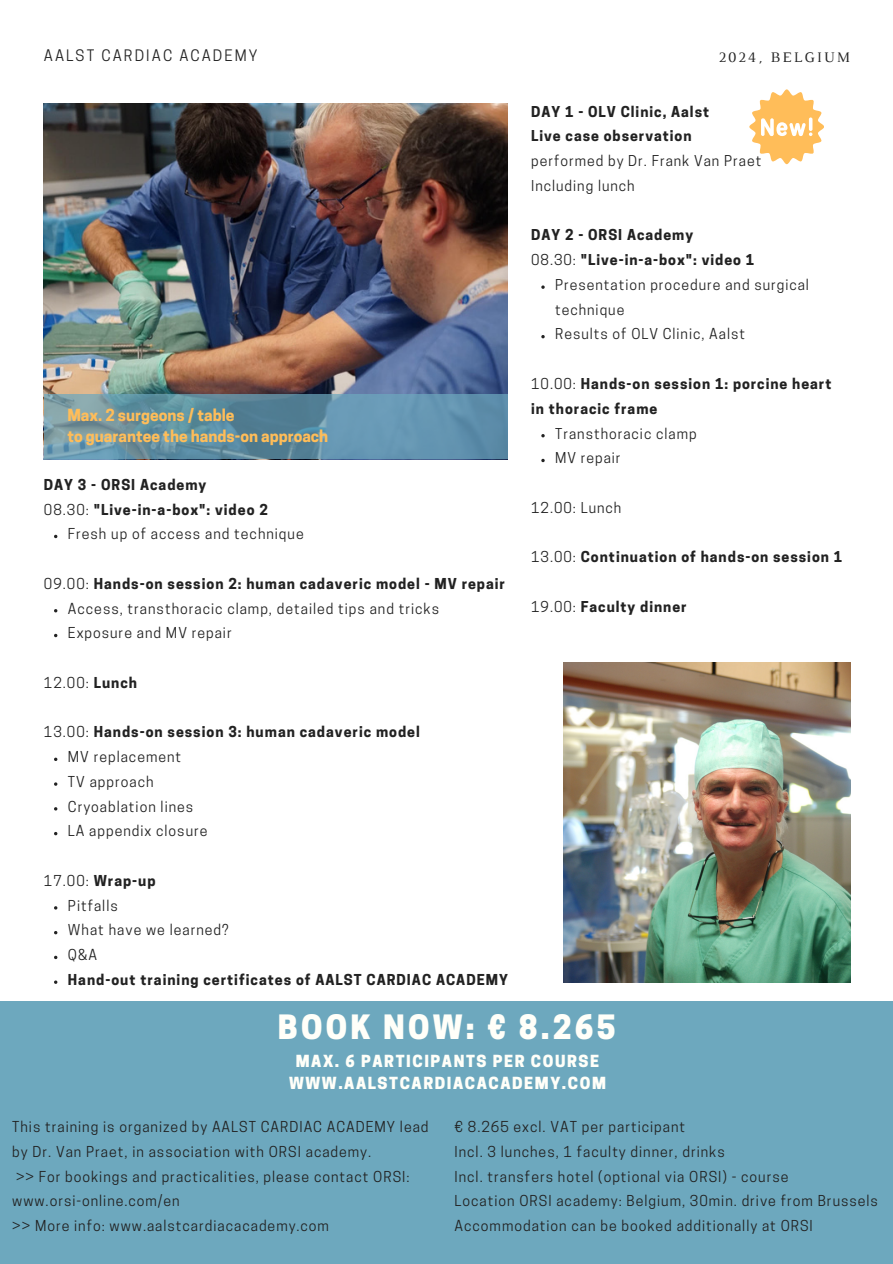
<style>
.page{position:relative;width:893px;height:1264px;background:#fff}
.page>*{position:absolute;margin:0;border:0;box-sizing:border-box;transform-origin:0 0}
.t1{font:800 31.5px "Cooper Hewitt";letter-spacing:.1em;color:#fffff9}
.t2{font:800 15.6px "Cooper Hewitt";letter-spacing:.1em;color:#fffff9}
.t3{font:700 15.6px "Cooper Hewitt";color:#ffbd59}
.t4{font:14.85px "Cooper Hewitt";letter-spacing:.14em;color:#222}
.t5{font:14.85px "Luthier";letter-spacing:.14em;color:#222}
.t6{font:14.1px/24.9px "Cooper Hewitt";letter-spacing:.07em;color:#222}
.t7{font:700 14.1px/24.8px "Cooper Hewitt";letter-spacing:.07em;color:#222}
.s1{font-weight:400}
.s2{font-weight:700}
</style>
<div class="page">
<div style="left:0;top:1001px;width:892px;height:262px;background:#6da8be"></div>
<img style="left:44px;top:104px;width:463px;height:290px">
<img style="left:563px;top:662px;width:287px;height:320px">
<svg style="left:749px;top:89px;width:74px;height:75px"></svg>
<svg style="left:44px;top:394px;width:463px;height:65px;background:#6390a6"></svg>
<p class="t4" style="left:44px;top:50px;width:215px">AALST CARDIAC ACADEMY</p>
<p class="t5" style="left:718px;top:52px;width:133px">2024, BELGIUM</p>
<p class="t3" style="left:67px;top:409px;width:169px">Max. 2 surgeons / table</p>
<p class="t3" style="left:67px;top:430px;width:262px">to guarantee the hands-on approach</p>
<p class="t7" style="left:44px;top:474px;width:164px">DAY 3 - ORSI Academy</p>
<p class="t7" style="left:44px;top:498px;width:225px"><span class="s1">08.30:</span> "Live-in-a-box": video 2</p>
<p class="t6" style="left:68px;top:523px;width:237px">Fresh up of access and technique</p>
<p class="t7" style="left:44px;top:573px;width:462px"><span class="s1">09.00:</span> Hands-on session 2: human cadaveric model - MV repair</p>
<p class="t6" style="left:68px;top:597px;width:372px">Access, transthoracic clamp, detailed tips and tricks</p>
<p class="t6" style="left:68px;top:622px;width:165px">Exposure and MV repair</p>
<p class="t6" style="left:44px;top:672px;width:95px">12.00: <span class="s2">Lunch</span></p>
<p class="t7" style="left:44px;top:721px;width:377px"><span class="s1">13.00:</span> Hands-on session 3: human cadaveric model</p>
<p class="t6" style="left:68px;top:746px;width:115px">MV replacement</p>
<p class="t6" style="left:68px;top:771px;width:87px">TV approach</p>
<p class="t6" style="left:68px;top:795px;width:127px">Cryoablation lines</p>
<p class="t6" style="left:68px;top:820px;width:141px">LA appendix closure</p>
<p class="t7" style="left:44px;top:870px;width:113px"><span class="s1">17.00:</span> Wrap-up</p>
<p class="t6" style="left:68px;top:894px;width:51px">Pitfalls</p>
<p class="t6" style="left:68px;top:919px;width:162px">What have we learned?</p>
<p class="t6" style="left:68px;top:944px;width:31px">Q&amp;A</p>
<p class="t7" style="left:68px;top:969px;width:441px">Hand-out training certificates of AALST CARDIAC ACADEMY</p>
<p class="t7" style="left:531px;top:101px;width:179px">DAY 1 - OLV Clinic, Aalst</p>
<p class="t7" style="left:531px;top:125px;width:162px">Live case observation</p>
<p class="t6" style="left:531px;top:150px;width:232px">performed by Dr. Frank Van Praet</p>
<p class="t6" style="left:531px;top:175px;width:105px">Including lunch</p>
<p class="t7" style="left:531px;top:224px;width:163px">DAY 2 - ORSI Academy</p>
<p class="t7" style="left:531px;top:249px;width:224px"><span class="s1">08.30:</span> "Live-in-a-box": video 1</p>
<p class="t6" style="left:555px;top:274px;width:255px">Presentation procedure and surgical technique</p>
<p class="t6" style="left:555px;top:323px;width:191px">Results of OLV Clinic, Aalst</p>
<p class="t7" style="left:531px;top:373px;width:302px"><span class="s1">10.00:</span> Hands-on session 1: porcine heart in thoracic frame</p>
<p class="t6" style="left:555px;top:422px;width:143px">Transthoracic clamp</p>
<p class="t6" style="left:555px;top:447px;width:67px">MV repair</p>
<p class="t6" style="left:531px;top:497px;width:92px">12.00: Lunch</p>
<p class="t7" style="left:531px;top:546px;width:312px"><span class="s1">13.00:</span> Continuation of hands-on session 1</p>
<p class="t7" style="left:531px;top:596px;width:157px"><span class="s1">19.00:</span> Faculty dinner</p>
<p class="t1" style="left:278px;top:1015px;width:339px">BOOK NOW: € 8.265</p>
<p class="t2" style="left:296px;top:1055px;width:305px">MAX. 6 PARTICIPANTS PER COURSE</p>
<p class="t2" style="left:289px;top:1076px;width:318px">WWW.AALSTCARDIACACADEMY.COM</p>
<p class="t6" style="left:12px;top:1115px;width:418px">This training is organized by AALST CARDIAC ACADEMY lead by Dr. Van Praet, in association with ORSI academy.</p>
<p class="t6" style="left:12px;top:1165px;width:398px">&gt;&gt; For bookings and practicalities, please contact ORSI: www.orsi-online.com/en</p>
<p class="t6" style="left:12px;top:1215px;width:318px">&gt;&gt; More info: www.aalstcardiacacademy.com</p>
<p class="t6" style="left:454px;top:1115px;width:232px">€ 8.265 excl. VAT per participant</p>
<p class="t6" style="left:454px;top:1140px;width:272px">Incl. 3 lunches, 1 faculty dinner, drinks</p>
<p class="t6" style="left:454px;top:1165px;width:335px">Incl. transfers hotel (optional via ORSI) - course</p>
<p class="t6" style="left:454px;top:1190px;width:425px">Location ORSI academy: Belgium, 30min. drive from Brussels</p>
<p class="t6" style="left:454px;top:1215px;width:360px">Accommodation can be booked additionally at ORSI</p>
</div>
